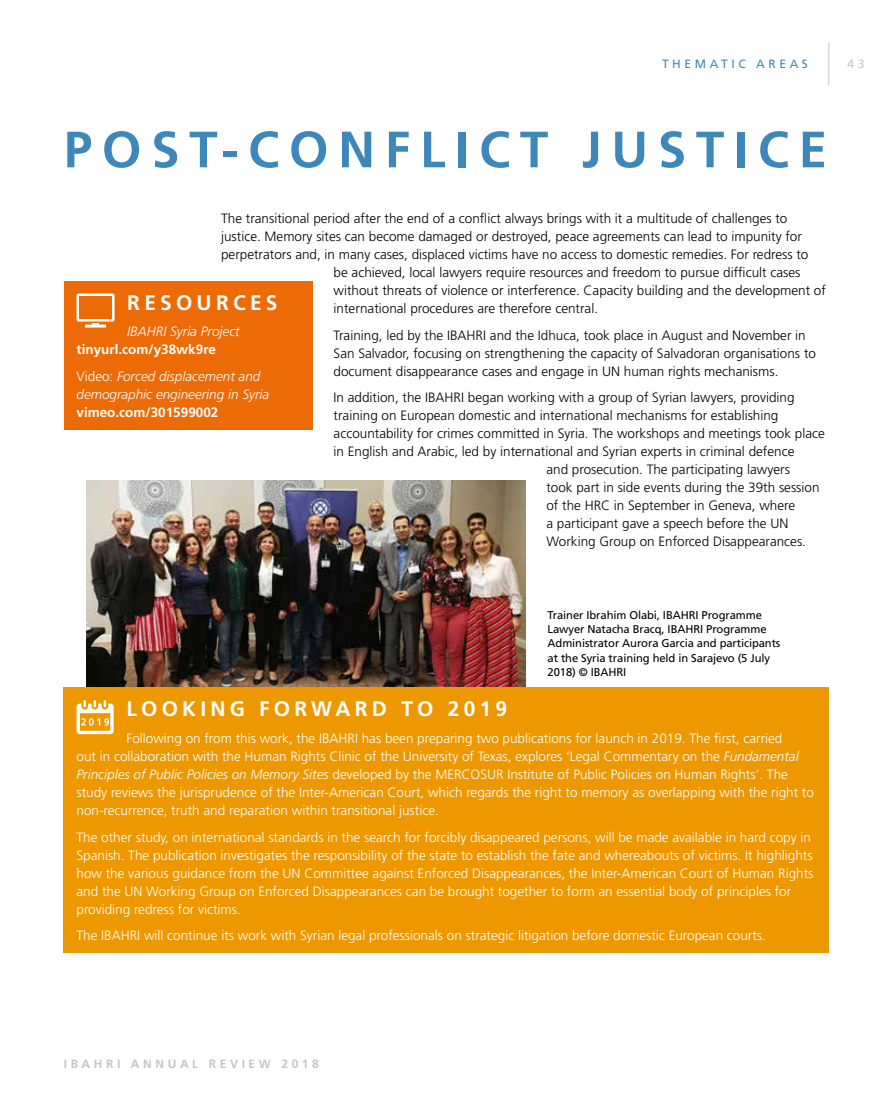
<style>
.page{position:relative;width:893px;height:1106px;background:#fff}
.page>*{position:absolute;margin:0;border:0;box-sizing:border-box;transform-origin:0 0}
.t1{font:700 51px "Frutiger";letter-spacing:.19em;color:#3e87bb}
.t2{font:700 21px "Frutiger";letter-spacing:.2em;color:#fff}
.t3{font:300 13.5px/18px "Frutiger";color:#000}
.t4{font:300 13.5px/18px "Frutiger";color:#fff}
.t5{font:italic 300 13.5px/26.5px "Frutiger";color:#fff}
.t6{font:700 13.5px "Frutiger";color:#fff}
.t7{font:700 12px "Frutiger";letter-spacing:.3em;color:#c6c6c6}
.t8{font:12px "Frutiger";letter-spacing:.3em;color:#3e87bb}
.t9{font:12px "Frutiger";color:#c6c6c6}
.t10{font:11.25px/14.2px "Frutiger";letter-spacing:-.01em;color:#000}
.s1{font-weight:700;font-style:normal}
.s2{font-style:normal}
.s3{font-style:italic}
</style>
<div class="page">
<hr style="left:828px;top:43px;width:1px;height:42px;background:#c6c6c6">
<img style="left:86px;top:480px;width:439px;height:207px">
<div style="left:64px;top:687px;width:765px;height:265px;background:#ee9800"></div>
<svg style="left:77px;top:700px;width:37px;height:34px"></svg>
<div style="left:64px;top:281px;width:248px;height:148px;background:#ed6b06"></div>
<svg style="left:77px;top:293px;width:38px;height:28px"></svg>
<svg style="left:85px;top:319px;width:26px;height:8px"></svg>
<div style="left:80px;top:296px;width:32px;height:22px;background:#ed6b06"></div>
<p class="t8" style="left:662px;top:57px;width:147px">THEMATIC AREAS</p>
<p class="t9" style="left:847px;top:57px;width:18px">4 3</p>
<h1 class="t1" style="left:64px;top:120px;width:765px">POST-CONFLICT JUSTICE</h1>
<p class="t3" style="left:221px;top:209px;width:568px">The transitional period after the end of a conflict always brings with it a multitude of challenges to</p>
<p class="t3" style="left:221px;top:227px;width:582px">justice. Memory sites can become damaged or destroyed, peace agreements can lead to impunity for</p>
<p class="t3" style="left:221px;top:245px;width:589px">perpetrators and, in many cases, displaced victims have no access to domestic remedies. For redress to</p>
<p class="t3" style="left:334px;top:263px;width:468px">be achieved, local lawyers require resources and freedom to pursue difficult cases</p>
<p class="t3" style="left:334px;top:281px;width:494px">without threats of violence or interference. Capacity building and the development of</p>
<p class="t3" style="left:334px;top:299px;width:266px">international procedures are therefore central.</p>
<p class="t3" style="left:334px;top:326px;width:484px">Training, led by the IBAHRI and the Idhuca, took place in August and November in<br>San Salvador, focusing on strengthening the capacity of Salvadoran organisations to document disappearance cases and engage in UN human rights mechanisms.</p>
<p class="t3" style="left:334px;top:388px;width:462px">In addition, the IBAHRI began working with a group of Syrian lawyers, providing</p>
<p class="t3" style="left:334px;top:406px;width:446px">training on European domestic and international mechanisms for establishing</p>
<p class="t3" style="left:334px;top:424px;width:493px">accountability for crimes committed in Syria. The workshops and meetings took place</p>
<p class="t3" style="left:334px;top:442px;width:462px">in English and Arabic, led by international and Syrian experts in criminal defence</p>
<p class="t3" style="left:546px;top:460px;width:245px">and prosecution. The participating lawyers</p>
<p class="t3" style="left:546px;top:478px;width:275px">took part in side events during the 39th session</p>
<p class="t3" style="left:546px;top:496px;width:250px">of the HRC in September in Geneva, where</p>
<p class="t3" style="left:546px;top:514px;width:244px">a participant gave a speech before the UN</p>
<p class="t3" style="left:546px;top:532px;width:261px">Working Group on Enforced Disappearances.</p>
<h2 class="t2" style="left:127px;top:290px;width:152px">RESOURCES</h2>
<p class="t5" style="left:127px;top:318px;width:114px">IBAHRI Syria Project</p>
<p class="t5" style="left:77px;top:336px;width:185px"><span class="s1">tinyurl.com/y38wk9re<br></span><span class="s2">Video:</span> Forced displacement and</p>
<p class="t5" style="left:77px;top:381px;width:194px">demographic engineering in Syria</p>
<p class="t6" style="left:77px;top:404px;width:143px">vimeo.com/301599002</p>
<p class="t10" style="left:548px;top:607px;width:234px">Trainer Ibrahim Olabi, IBAHRI Programme Lawyer Natacha Bracq, IBAHRI Programme Administrator Aurora Garcia and participants at the Syria training held in Sarajevo (5 July 2018) © IBAHRI</p>
<h2 class="t2" style="left:126px;top:697px;width:382px">LOOKING FORWARD TO 2019</h2>
<p class="t4" style="left:77px;top:729px;width:739px;text-indent:50px">Following on from this work, the IBAHRI has been preparing two publications for launch in 2019. The first, carried<br>out in collaboration with the Human Rights Clinic of the University of Texas, explores ‘Legal Commentary on the <span class="s3">Fundamental Principles of Public Policies on Memory Sites</span> developed by the MERCOSUR Institute of Public Policies on Human Rights’. The study reviews the jurisprudence of the Inter-American Court, which regards the right to memory as overlapping with the right to non-recurrence, truth and reparation within transitional justice.</p>
<p class="t4" style="left:77px;top:827px;width:738px">The other study, on international standards in the search for forcibly disappeared persons, will be made available in hard copy in Spanish. The publication investigates the responsibility of the state to establish the fate and whereabouts of victims. It highlights how the various guidance from the UN Committee against Enforced Disappearances, the Inter-American Court of Human Rights and the UN Working Group on Enforced Disappearances can be brought together to form an essential body of principles for providing redress for victims.</p>
<p class="t4" style="left:77px;top:926px;width:691px">The IBAHRI will continue its work with Syrian legal professionals on strategic litigation before domestic European courts.</p>
<p class="t7" style="left:64px;top:1056px;width:257px">IBAHRI ANNUAL REVIEW 2018</p>
</div>
